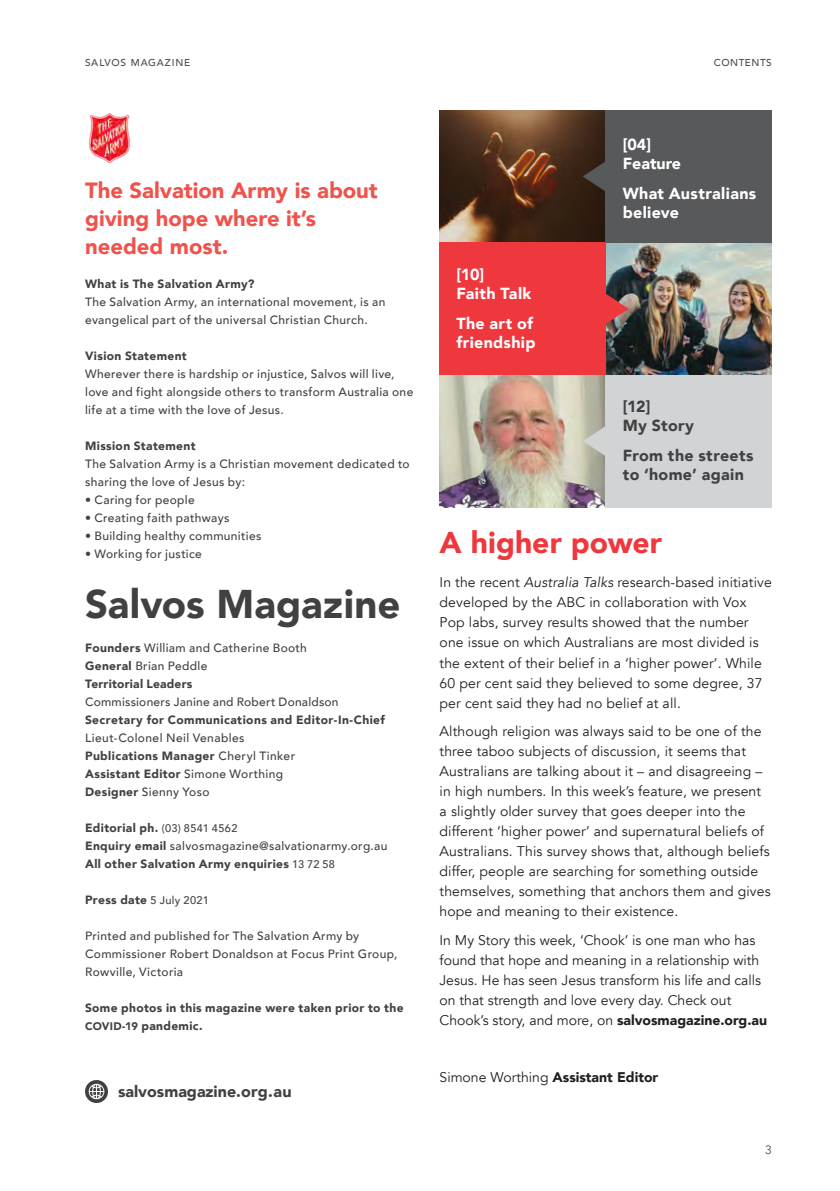
<style>
.page{position:relative;width:840px;height:1191px;background:#fff}
.page>*{position:absolute;margin:0;border:0;box-sizing:border-box;transform-origin:0 0}
.t1{font:900 40px "Avenir";color:#414142}
.t2{font:900 30px "Avenir";color:#ef373e}
.t3{font:900 22px/28px "Avenir";color:#f0524c}
.t4{font:900 16px/19px "Avenir";letter-spacing:.02em;color:#fff}
.t5{font:900 16px/19px "Avenir";letter-spacing:.02em;color:#414142}
.t6{font:900 16px "Avenir";color:#414142}
.t7{font:900 16px/19px "Avenir";color:#fff}
.t8{font:14px/20px "Avenir";letter-spacing:.01em;color:#231f20}
.t9{font:900 14px "Avenir";color:#231f20}
.t10{font:500 12px/18px "Avenir";letter-spacing:.03em;color:#414142}
.t11{font:900 12px/18px "Avenir";letter-spacing:.03em;color:#414142}
.t12{font:12px "Avenir";color:#4d4d4f}
.t13{font:500 10px "Avenir";letter-spacing:.08em;color:#4d4d4f}
.t14{font:500 10px "Avenir";letter-spacing:.06em;color:#4d4d4f}
.s1{font-style:italic}
.s2{font-weight:900}
.s3{font-weight:500;font-size:11px}
.s4{font-weight:500}
.s5{font-size:11px}
.s6{font-weight:400}
</style>
<div class="page">
<img style="left:89px;top:113px;width:41px;height:49px">
<img style="left:85px;top:1080px;width:22px;height:22px">
<img style="left:605px;top:243px;width:166px;height:132px">
<img style="left:439px;top:375px;width:166px;height:132px">
<img style="left:439px;top:110px;width:166px;height:133px">
<div style="left:439px;top:243px;width:166px;height:132px;background:#ef373e"></div>
<div style="left:605px;top:375px;width:166px;height:132px;background:#d1d3d4"></div>
<div style="left:605px;top:110px;width:166px;height:133px;background:#58595b"></div>
<svg style="left:605px;top:293px;width:23px;height:31px"></svg>
<svg style="left:582px;top:426px;width:23px;height:30px"></svg>
<svg style="left:582px;top:161px;width:23px;height:31px"></svg>
<p class="t13" style="left:85px;top:54px;width:107px">SALVOS MAGAZINE</p>
<p class="t14" style="left:713px;top:54px;width:59px">CONTENTS</p>
<h3 class="t3" style="left:85px;top:176px;width:294px">The Salvation Army is about giving hope where it’s needed most.</h3>
<p class="t11" style="left:85px;top:275px;width:171px">What is The Salvation Army?</p>
<p class="t10" style="left:85px;top:292px;width:301px">The Salvation Army, an international movement, is an evangelical part of the universal Christian Church.</p>
<p class="t11" style="left:85px;top:347px;width:103px">Vision Statement</p>
<p class="t10" style="left:85px;top:364px;width:329px">Wherever there is hardship or injustice, Salvos will live, love and fight alongside others to transform Australia one life at a time with the love of Jesus.</p>
<p class="t11" style="left:85px;top:437px;width:112px">Mission Statement</p>
<p class="t10" style="left:85px;top:454px;width:326px">The Salvation Army is a Christian movement dedicated to sharing the love of Jesus by:</p>
<p class="t10" style="left:85px;top:490px;width:111px">• Caring for people</p>
<p class="t10" style="left:85px;top:508px;width:146px">• Creating faith pathways</p>
<p class="t10" style="left:85px;top:526px;width:178px">• Building healthy communities</p>
<p class="t10" style="left:85px;top:544px;width:118px">• Working for justice</p>
<p class="t4" style="left:456px;top:264px;width:76px">[10]<br>Faith Talk</p>
<p class="t4" style="left:456px;top:313px;width:80px">The art of friendship</p>
<p class="t7" style="left:622px;top:135px;width:60px">[04]<br>Feature</p>
<p class="t4" style="left:622px;top:184px;width:135px">What Australians believe</p>
<p class="t5" style="left:622px;top:397px;width:73px">[12]<br>My Story</p>
<p class="t5" style="left:622px;top:446px;width:132px">From the streets to ‘home’ again</p>
<h2 class="t2" style="left:439px;top:517px;width:224px">A higher power</h2>
<h1 class="t1" style="left:85px;top:569px;width:316px">Salvos Magazine</h1>
<p class="t8" style="left:439px;top:573px;width:333px">In the recent <span class="s1">Australia Talks</span> research-based initiative developed by the ABC in collaboration with Vox Pop labs, survey results showed that the number one issue on which Australians are most divided is the extent of their belief in a ‘higher power’. While 60 per cent said they believed to some degree, 37 per cent said they had no belief at all.</p>
<p class="t8" style="left:439px;top:721px;width:332px">Although religion was always said to be one of the three taboo subjects of discussion, it seems that Australians are talking about it – and disagreeing – in high numbers. In this week’s feature, we present a slightly older survey that goes deeper into the different ‘higher power’ and supernatural beliefs of Australians. This survey shows that, although beliefs differ, people are searching for something outside themselves, something that anchors them and gives hope and meaning to their existence.</p>
<p class="t8" style="left:439px;top:930px;width:329px">In My Story this week, ‘Chook’ is one man who has found that hope and meaning in a relationship with Jesus. He has seen Jesus transform his life and calls on that strength and love every day. Check out Chook’s story, and more, on <span class="s2">salvosmagazine.org.au</span></p>
<p class="t10" style="left:85px;top:638px;width:223px"><span class="s2">Founders</span> William and Catherine Booth<br><span class="s2">General</span> Brian Peddle<br><span class="s2">Territorial Leaders</span></p>
<p class="t10" style="left:85px;top:692px;width:255px">Commissioners Janine and Robert Donaldson</p>
<p class="t11" style="left:85px;top:710px;width:301px">Secretary for Communications and Editor-In-Chief</p>
<p class="t10" style="left:85px;top:728px;width:211px">Lieut-Colonel Neil Venables<br><span class="s2">Publications Manager</span> Cheryl Tinker<br><span class="s2">Assistant Editor</span> Simone Worthing<br><span class="s2">Designer</span> Sienny Yoso</p>
<p class="t11" style="left:85px;top:818px;width:304px">Editorial ph. <span class="s3">(03) 8541 4562<br></span>Enquiry email <span class="s4">salvosmagazine@salvationarmy.org.au<br></span>All other Salvation Army enquiries <span class="s3">13 72 58</span></p>
<p class="t11" style="left:85px;top:890px;width:125px">Press date <span class="s3">5 July 2021</span></p>
<p class="t10" style="left:85px;top:926px;width:314px">Printed and published for The Salvation Army by<br>Commissioner Robert Donaldson at Focus Print Group,<br>Rowville, Victoria</p>
<p class="t11" style="left:85px;top:998px;width:320px">Some photos in this magazine were taken prior to the<br><span class="s5">COVID-19</span> pandemic.</p>
<p class="t6" style="left:118px;top:1077px;width:175px">salvosmagazine.org.au</p>
<p class="t9" style="left:439px;top:1064px;width:220px"><span class="s6">Simone Worthing</span> Assistant Editor</p>
<p class="t12" style="left:764px;top:1142px;width:8px">3</p>
</div>
